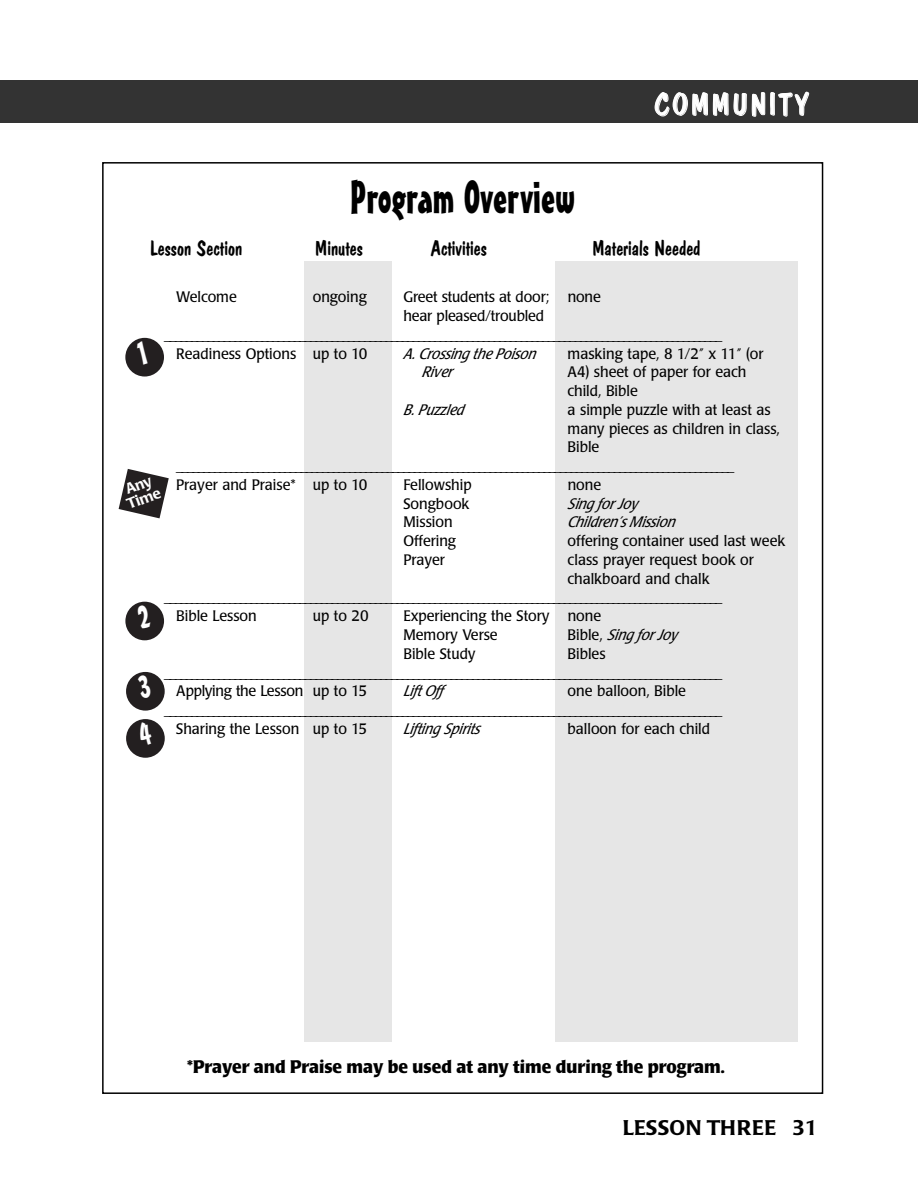
<style>
.page{position:relative;width:918px;height:1202px;background:#fff}
.page>*{position:absolute;margin:0;border:0;box-sizing:border-box;transform-origin:0 0}
.t1{font:45px "Mister Earl BT";color:#000}
.t2{font:30px "Dom Casual D";letter-spacing:.095em;color:#fff}
.t3{font:21px "Dom Casual D";color:#000}
.t4{font:500 21px "Poppl Laudatio";letter-spacing:.02em;color:#000}
.t5{font:700 18px "Poppl Laudatio";color:#000;scale:.95 1}
.t6{font:15px/18.8px "Poppl Laudatio";color:#000;scale:.95 1}
.t7{font:italic 15px "Poppl Laudatio";color:#000;scale:.95 1}
.t8{font:15px "Poppl Laudatio";letter-spacing:-.02em;color:#000;scale:.95 1}
.t9{font:500 14.7px/14.5px "Poppl Laudatio";color:#fff}
.s1{font-style:normal}
</style>
<div class="page">
<div style="left:0;top:80px;width:27px;height:43px;background:#333"></div>
<div style="left:27px;top:80px;width:891px;height:43px;background:#333"></div>
<div style="left:305px;top:261px;width:87px;height:780px;background:#e6e6e6"></div>
<div style="left:555px;top:261px;width:243px;height:780px;background:#e6e6e6"></div>
<div style="left:125px;top:338px;width:39px;height:38px;background:#231f20;border-radius:50%"></div>
<svg style="left:119px;top:469px;width:50px;height:49px"></svg>
<div style="left:125px;top:601px;width:39px;height:39px;background:#231f20;border-radius:50%"></div>
<div style="left:126px;top:672px;width:39px;height:38px;background:#231f20;border-radius:50%"></div>
<div style="left:126px;top:719px;width:39px;height:38px;background:#231f20;border-radius:50%"></div>
<svg style="left:137px;top:708px;width:16px;height:13px"></svg>
<h1 class="t1" style="left:350px;top:181px;width:226px">Program Overview</h1>
<h2 class="t2" style="left:654px;top:86px;width:156px">COMMUNITY</h2>
<h3 class="t3" style="left:150px;top:236px;width:94px">Lesson Section</h3>
<h3 class="t3" style="left:315px;top:236px;width:49px">Minutes</h3>
<h3 class="t3" style="left:431px;top:236px;width:58px">Activities</h3>
<h3 class="t3" style="left:593px;top:236px;width:110px">Materials Needed</h3>
<p class="t6" style="left:176px;top:289px;width:65px">Welcome</p>
<p class="t6" style="left:313px;top:289px;width:58px">ongoing</p>
<p class="t6" style="left:403px;top:289px;width:209px">Greet students at door; none</p>
<p class="t6" style="left:403px;top:308px;width:150px">hear pleased/troubled</p>
<p class="t6" style="left:164px;top:327px;width:589px">_______________________________________________________________________________________________________</p>
<p class="t6" style="left:176px;top:345px;width:203px">Readiness Options up to 10</p>
<p class="t7" style="left:403px;top:348px;width:144px">A .Crossing the Poison</p>
<p class="t6" style="left:568px;top:345px;width:208px">masking tape, 8 1/2” x 11” (or</p>
<p class="t7" style="left:422px;top:366px;width:34px">River</p>
<p class="t6" style="left:568px;top:364px;width:190px">A4) sheet of paper for each child, Bible</p>
<p class="t7" style="left:403px;top:404px;width:65px">B.Puzzled</p>
<p class="t6" style="left:568px;top:402px;width:215px">a simple puzzle with at least as</p>
<p class="t6" style="left:568px;top:420px;width:225px">many pieces as children in class,</p>
<p class="t6" style="left:568px;top:439px;width:35px">Bible</p>
<p class="t6" style="left:176px;top:458px;width:589px">_______________________________________________________________________________________________________</p>
<p class="t6" style="left:176px;top:477px;width:203px">Prayer and Praise* up to 10</p>
<p class="t6" style="left:403px;top:477px;width:73px">Fellowship</p>
<p class="t6" style="left:568px;top:477px;width:37px">none</p>
<p class="t6" style="left:403px;top:495px;width:71px">Songbook</p>
<p class="t7" style="left:568px;top:498px;width:75px">Sing for Joy</p>
<p class="t6" style="left:403px;top:514px;width:53px">Mission</p>
<p class="t7" style="left:568px;top:516px;width:118px">Children’sMission</p>
<p class="t6" style="left:403px;top:533px;width:57px">Offering</p>
<p class="t6" style="left:568px;top:533px;width:231px">offering container used last week</p>
<p class="t6" style="left:403px;top:552px;width:45px">Prayer</p>
<p class="t6" style="left:568px;top:552px;width:198px">class prayer request book or</p>
<p class="t6" style="left:568px;top:570px;width:151px">chalkboard and chalk</p>
<p class="t6" style="left:164px;top:589px;width:589px">_______________________________________________________________________________________________________</p>
<p class="t6" style="left:176px;top:608px;width:86px">Bible Lesson</p>
<p class="t6" style="left:313px;top:608px;width:60px">up to 20</p>
<p class="t6" style="left:403px;top:608px;width:210px">Experiencing the Story none<br>Memory Verse</p>
<p class="t9" style="left:120px;top:485px;width:37px;rotate:-21deg">Any<br>Time</p>
<p class="t7" style="left:568px;top:629px;width:117px"><span class="s1">Bible,</span> Sing for Joy</p>
<p class="t6" style="left:403px;top:645px;width:77px">Bible Study</p>
<p class="t6" style="left:568px;top:645px;width:41px">Bibles</p>
<p class="t6" style="left:164px;top:664px;width:589px">_______________________________________________________________________________________________________</p>
<p class="t8" style="left:176px;top:685px;width:202px">Applying the Lesson up to 15</p>
<p class="t7" style="left:403px;top:685px;width:43px">Lift Off</p>
<p class="t6" style="left:568px;top:683px;width:126px">one balloon, Bible</p>
<p class="t6" style="left:164px;top:702px;width:589px">_______________________________________________________________________________________________________</p>
<p class="t6" style="left:176px;top:720px;width:202px">Sharing the Lesson up to 15</p>
<p class="t7" style="left:403px;top:723px;width:85px">Lifting Spirits</p>
<p class="t6" style="left:568px;top:720px;width:152px">balloon for each child</p>
<p class="t5" style="left:187px;top:1060px;width:567px">*Prayer and Praise may be used at any time during the program.</p>
<h3 class="t4" style="left:623px;top:1119px;width:196px">LESSON THREE 31</h3>
</div>
